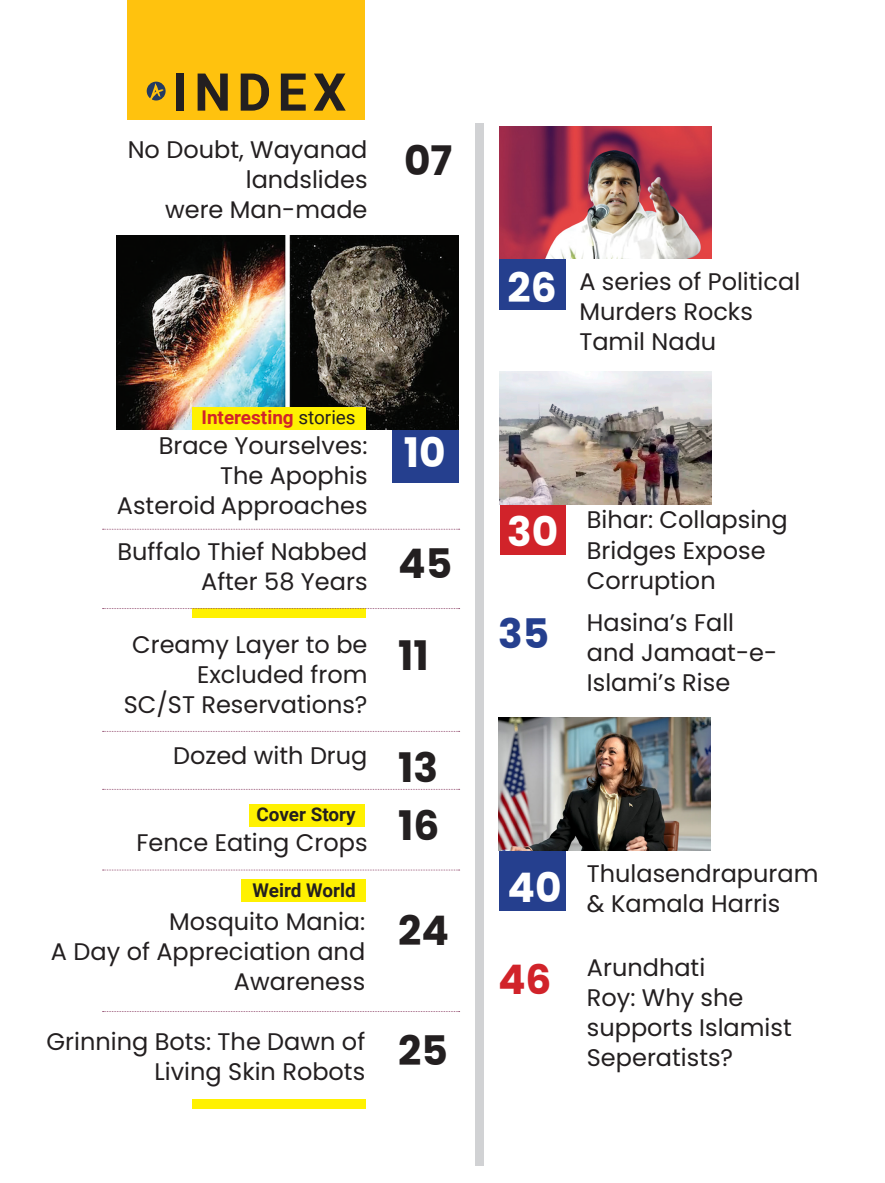
<style>
.page{position:relative;width:885px;height:1183px;background:#fff}
.page>*{position:absolute;margin:0;border:0;box-sizing:border-box;transform-origin:0 0}
.body{font:700 52.2px "Roboto";letter-spacing:.12em;color:#231f20}
.heads{font:700 40.65px "Poppins";color:#231f20}
.heads-2{font:700 40.65px "Poppins";color:#fff}
.heads-3{font:700 40.65px "Poppins";color:#253f8e}
.heads-4{font:700 40.65px "Poppins";color:#d1232a}
.heads-5{font:24px/30px "Poppins";color:#231f20;text-align:right}
.body-2{font:700 18.9px "Roboto";color:#231f20}
.body-3{font:700 18.9px "Roboto";color:#d1232a}
.s1{font-weight:400;color:#231f20}
</style>
<div class="page">
<div style="left:392px;top:418px;width:66px;height:64px;background:#253f8e"></div>
<img style="left:116px;top:235px;width:342px;height:194px">
<div style="left:499px;top:846px;width:67px;height:64px;background:#253f8e"></div>
<div style="left:500px;top:490px;width:66px;height:64px;background:#d1232a"></div>
<div style="left:499px;top:245px;width:67px;height:65px;background:#253f8e"></div>
<div style="left:128px;top:0;width:237px;height:119px;background:#ffc20e"></div>
<svg style="left:147px;top:82px;width:18px;height:18px"></svg>
<div style="left:192px;top:407px;width:173px;height:22px;background:#fff101"></div>
<div style="left:192px;top:608px;width:173px;height:9px;background:#fff101"></div>
<div style="left:192px;top:1099px;width:173px;height:9px;background:#fff101"></div>
<div style="left:249px;top:803px;width:116px;height:23px;background:#fff101"></div>
<div style="left:241px;top:879px;width:124px;height:22px;background:#fff101"></div>
<div style="left:475px;top:123px;width:9px;height:1042px;background:#d1d2d4"></div>
<img style="left:498px;top:717px;width:212px;height:133px">
<img style="left:499px;top:372px;width:212px;height:132px">
<img style="left:499px;top:126px;width:212px;height:133px">
<svg style="left:103px;top:608px;width:356px;height:1px"></svg>
<svg style="left:103px;top:528px;width:356px;height:1px"></svg>
<svg style="left:103px;top:788px;width:356px;height:1px"></svg>
<svg style="left:103px;top:869px;width:356px;height:1px"></svg>
<p class="body" style="left:173px;top:55px;width:175px">INDEX</p>
<p class="heads-5" style="left:128px;top:134px;width:241px">No Doubt, Wayanad landslides<br>were Man-made</p>
<p class="heads" style="left:404px;top:137px;width:50px">07</p>
<p class="body-3" style="left:201px;top:404px;width:156px">Interesting <span class="s1">stories</span></p>
<p class="heads-5" style="left:117px;top:431px;width:252px">Brace Yourselves:<br>The Apophis<br>Asteroid Approaches</p>
<p class="heads-5" style="left:117px;top:536px;width:251px">Buffalo Thief Nabbed<br>After 58 Years</p>
<p class="heads-5" style="left:124px;top:629px;width:245px">Creamy Layer to be<br>Excluded from<br>SC/ST Reservations?</p>
<p class="heads-5" style="left:173px;top:740px;width:196px">Dozed with Drug</p>
<p class="body-2" style="left:256px;top:801px;width:101px">Cover Story</p>
<p class="heads-5" style="left:136px;top:828px;width:232px">Fence Eating Crops</p>
<p class="body-2" style="left:252px;top:876px;width:105px">Weird World</p>
<p class="heads-5" style="left:51px;top:906px;width:316px">Mosquito Mania:<br>A Day of Appreciation and<br>Awareness</p>
<p class="heads-5" style="left:46px;top:1026px;width:320px">Grinning Bots: The Dawn of<br>Living Skin Robots</p>
<p class="heads-2" style="left:404px;top:429px;width:43px">10</p>
<p class="heads" style="left:398px;top:539px;width:55px">45</p>
<p class="heads" style="left:398px;top:632px;width:32px">11</p>
<p class="heads" style="left:398px;top:743px;width:41px">13</p>
<p class="heads" style="left:398px;top:801px;width:43px">16</p>
<p class="heads" style="left:398px;top:906px;width:52px">24</p>
<p class="heads" style="left:398px;top:1026px;width:51px">25</p>
<p class="heads-2" style="left:507px;top:264px;width:51px">26</p>
<p class="heads-5" style="left:579px;top:267px;width:222px;text-align:left">A series of Political<br>Murders Rocks<br>Tamil Nadu</p>
<p class="heads-2" style="left:507px;top:508px;width:53px">30</p>
<p class="heads-3" style="left:498px;top:610px;width:53px">35</p>
<p class="heads-5" style="left:587px;top:505px;width:202px;text-align:left">Bihar: Collapsing<br>Bridges Expose<br>Corruption</p>
<p class="heads-5" style="left:587px;top:607px;width:192px;text-align:left">Hasina’s Fall and Jamaat-e-<br>Islami’s Rise</p>
<p class="heads-2" style="left:507px;top:864px;width:56px">40</p>
<p class="heads-4" style="left:498px;top:955px;width:55px">46</p>
<p class="heads-5" style="left:587px;top:858px;width:233px;text-align:left">Thulasendrapuram &amp; Kamala Harris</p>
<p class="heads-5" style="left:587px;top:952px;width:206px;text-align:left">Arundhati<br>Roy: Why she supports Islamist<br>Seperatists?</p>
</div>
